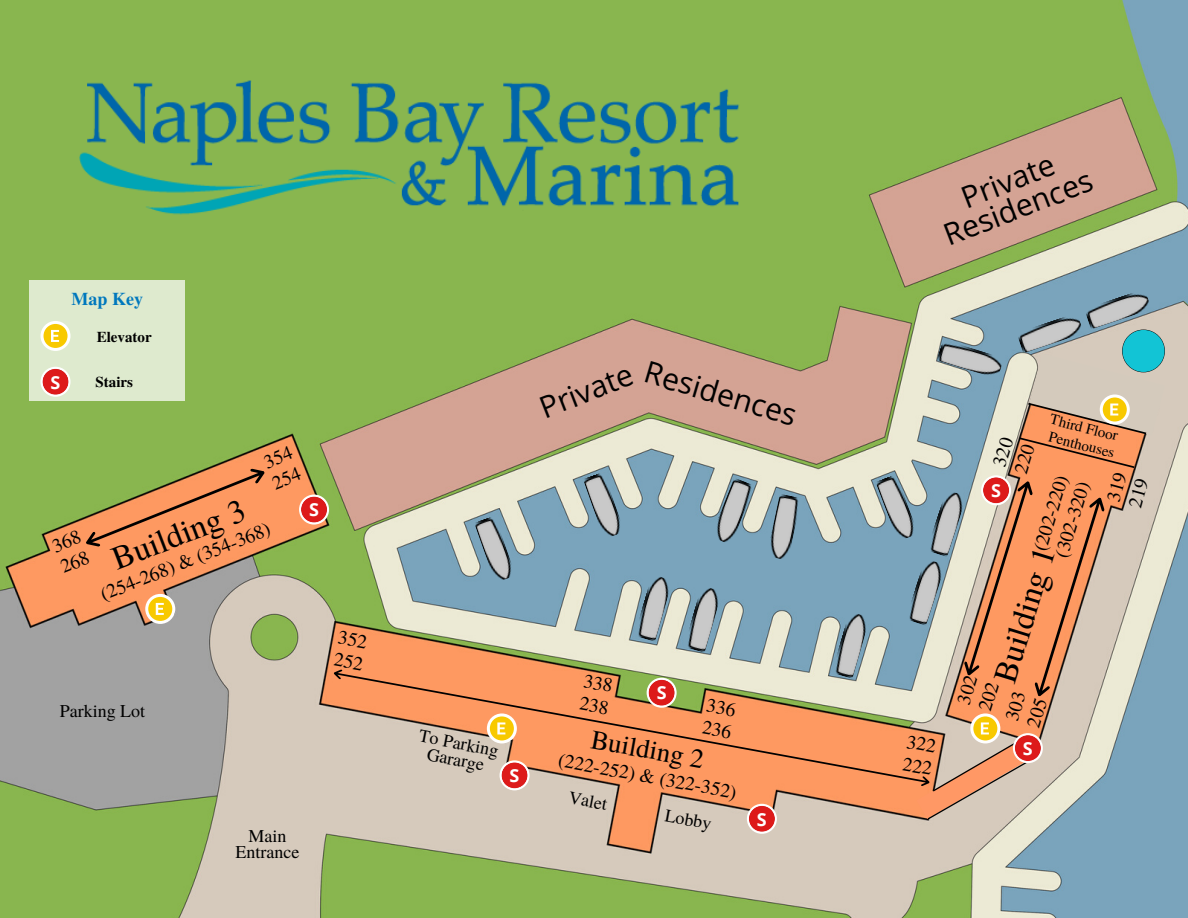
<style>
.page{position:relative;width:1188px;height:918px;background:#fff}
.page>*{position:absolute;margin:0;border:0;box-sizing:border-box;transform-origin:0 0}
.t1{font:33px "Te X Gyre Termes";color:#000}
.t2{font:30.15px/28.3px "Open Sans";color:#000;text-align:center}
.t3{font:26.85px "Te X Gyre Termes";color:#000}
.t4{font:19.5px/22.5px "Te X Gyre Termes";color:#000}
.t5{font:18px/16.6px "Te X Gyre Termes";color:#000;text-align:center}
.t6{font:700 18px "Open Sans";color:#fff}
.t7{font:700 18px "Te X Gyre Termes";color:#0078bd}
.t8{font:15px "Te X Gyre Termes";color:#000}
.t9{font:700 15px "Te X Gyre Termes";color:#000}
</style>
<div class="page">
<img style="left:0;top:0;width:1188px;height:918px">
<img style="left:71px;top:60px;width:680px;height:166px">
<svg style="left:83px;top:465px;width:184px;height:86px;background:#d59657"></svg>
<svg style="left:145px;top:594px;width:30px;height:30px"></svg>
<svg style="left:333px;top:668px;width:598px;height:119px;background:#e5a67a"></svg>
<img style="left:831px;top:611px;width:39px;height:68px">
<img style="left:684px;top:585px;width:38px;height:68px">
<img style="left:634px;top:574px;width:39px;height:68px">
<img style="left:474px;top:515px;width:42px;height:68px">
<img style="left:583px;top:472px;width:42px;height:67px">
<img style="left:711px;top:477px;width:44px;height:68px">
<img style="left:767px;top:494px;width:34px;height:67px">
<img style="left:875px;top:474px;width:44px;height:68px">
<img style="left:905px;top:558px;width:41px;height:68px">
<img style="left:926px;top:489px;width:35px;height:68px">
<img style="left:937px;top:339px;width:67px;height:40px">
<img style="left:1016px;top:312px;width:68px;height:41px">
<img style="left:1084px;top:288px;width:68px;height:42px">
<svg style="left:1122px;top:330px;width:43px;height:42px"></svg>
<div style="left:1123px;top:330px;width:42px;height:42px;background:#12c4d5;border-radius:50%"></div>
<svg style="left:1019px;top:353px;width:146px;height:115px;background:#d6b495"></svg>
<div style="left:30px;top:280px;width:155px;height:121px;background:#deeace"></div>
<svg style="left:41px;top:321px;width:30px;height:30px"></svg>
<svg style="left:41px;top:367px;width:30px;height:30px"></svg>
<svg style="left:42px;top:368px;width:27px;height:28px"></svg>
<svg style="left:500px;top:760px;width:30px;height:30px"></svg>
<svg style="left:501px;top:761px;width:28px;height:29px"></svg>
<svg style="left:747px;top:804px;width:30px;height:30px"></svg>
<svg style="left:748px;top:805px;width:28px;height:28px"></svg>
<svg style="left:961px;top:476px;width:147px;height:223px;background:#e29e77"></svg>
<svg style="left:647px;top:678px;width:30px;height:30px"></svg>
<svg style="left:648px;top:679px;width:28px;height:28px"></svg>
<svg style="left:299px;top:495px;width:30px;height:30px"></svg>
<svg style="left:300px;top:495px;width:28px;height:29px"></svg>
<svg style="left:916px;top:713px;width:126px;height:106px;background:#deaa8a"></svg>
<p class="t6" style="left:51px;top:369px;width:11px">S</p>
<p class="t7" style="left:72px;top:285px;width:73px">Map Key</p>
<p class="t9" style="left:97px;top:325px;width:56px">Elevator</p>
<p class="t9" style="left:96px;top:371px;width:39px">Stairs</p>
<p class="t4" style="left:48px;top:535px;width:31px;rotate:-22deg">368<br>268</p>
<p class="t4" style="left:260px;top:451px;width:31px;rotate:-22deg">354<br>254</p>
<h1 class="t1" style="left:105px;top:537px;width:142px;rotate:-21deg">Building 3</h1>
<p class="t4" style="left:97px;top:584px;width:182px;rotate:-22deg">(254-268) &amp; (354-368)</p>
<p class="t6" style="left:309px;top:497px;width:11px">S</p>
<p class="t5" style="left:60px;top:702px;width:87px">Parking Lot</p>
<p class="t4" style="left:340px;top:625px;width:31px;rotate:10deg">352<br>252</p>
<p class="t5" style="left:235px;top:826px;width:65px">Main<br>Entrance</p>
<h2 class="t2" style="left:535px;top:394px;width:99px;rotate:-21deg">Private</h2>
<h2 class="t2" style="left:649px;top:357px;width:159px;rotate:16deg">Residences</h2>
<p class="t5" style="left:421px;top:726px;width:82px;rotate:11deg">To Parking<br>Gararge</p>
<p class="t6" style="left:510px;top:763px;width:11px">S</p>
<p class="t4" style="left:586px;top:668px;width:31px;rotate:10deg">338<br>238</p>
<p class="t6" style="left:657px;top:680px;width:11px">S</p>
<p class="t4" style="left:709px;top:693px;width:31px;rotate:11deg">336<br>236</p>
<h3 class="t3" style="left:595px;top:720px;width:116px;rotate:10deg">Building 2</h3>
<p class="t4" style="left:561px;top:748px;width:182px;rotate:10deg">(222-252) &amp; (322-352)</p>
<p class="t5" style="left:571px;top:788px;width:40px;rotate:11deg">Valet</p>
<p class="t5" style="left:667px;top:806px;width:48px;rotate:11deg">Lobby</p>
<p class="t6" style="left:757px;top:806px;width:11px">S</p>
<h2 class="t2" style="left:929px;top:195px;width:159px;rotate:-21deg">Private<br>Residences</h2>
<p class="t4" style="left:909px;top:729px;width:31px;rotate:10deg">322<br>222</p>
<p class="t8" style="left:1053px;top:408px;width:71px;rotate:14deg">Third Floor</p>
<p class="t8" style="left:1052px;top:426px;width:69px;rotate:14deg">Penthouses</p>
<p class="t4" style="left:987px;top:463px;width:31px;rotate:-73deg">320<br>220</p>
<p class="t4" style="left:1101px;top:498px;width:31px;rotate:-75deg">319<br>219</p>
<h1 class="t1" style="left:981px;top:675px;width:216px;rotate:-73deg">Building 1<sup>(202-220)</sup></h1>
<p class="t4" style="left:1049px;top:553px;width:79px;rotate:-73deg">(302-320)</p>
<p class="t6" style="left:991px;top:478px;width:11px">S</p>
<p class="t4" style="left:951px;top:700px;width:31px;rotate:-73deg">302<br>202</p>
<p class="t4" style="left:1000px;top:717px;width:31px;rotate:-73deg">303<br>205</p>
<p class="t6" style="left:1023px;top:736px;width:11px">S</p>
</div>
